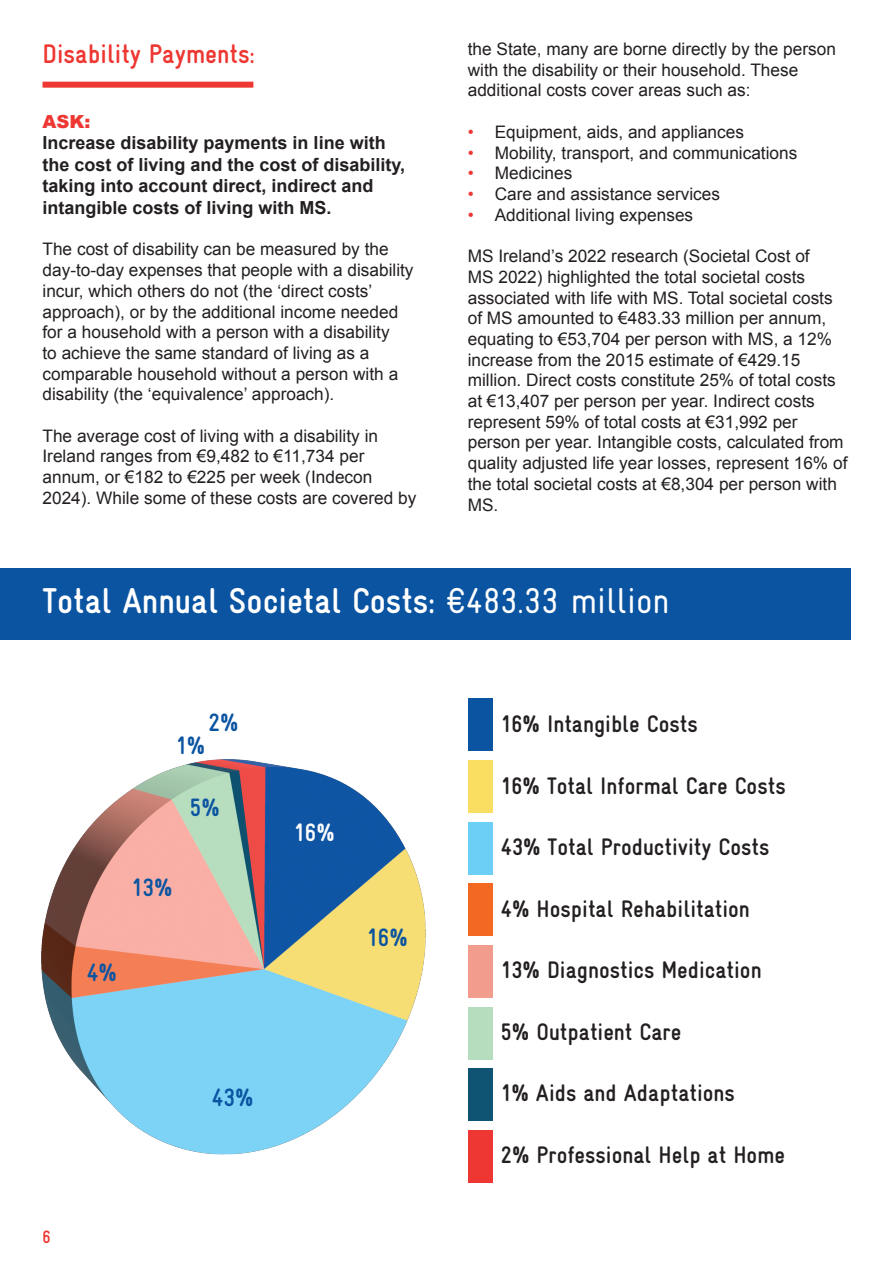
<style>
.page{position:relative;width:893px;height:1263px;background:#fff}
.page>*{position:absolute;margin:0;border:0;box-sizing:border-box;transform-origin:0 0}
.t1{font:700 36px "Gravur Condensed";color:#fff}
.t2{font:700 27px "Gravur Condensed";color:#ee3732}
.t3{font:700 25.2px "Gravur Condensed";color:#0a54a1}
.t4{font:700 25.2px "Gravur Condensed";color:#fff}
.t5{font:700 24px "Gravur Condensed";color:#231f20}
.t6{font:700 18px/21.6px "Arial";color:#231f20}
.t7{font:900 18px "Arial";color:#ee3732}
.t8{font:700 18px "Gravur Condensed";color:#ee3732}
.t9{font:17.25px/20.7px "Arial";color:#231f20}
.s1{color:#ee3732}
.s2{font-weight:400}
</style>
<div class="page">
<img style="left:41px;top:759px;width:385px;height:396px">
<div style="left:43px;top:82px;width:210px;height:6px;background:#ee3732"></div>
<div style="left:0;top:568px;width:850px;height:72px;background:#0a54a1"></div>
<div style="left:468px;top:698px;width:24px;height:53px;background:#0a54a1"></div>
<div style="left:468px;top:760px;width:24px;height:53px;background:#fade61"></div>
<div style="left:468px;top:822px;width:24px;height:53px;background:#6bcff6"></div>
<div style="left:468px;top:883px;width:24px;height:53px;background:#f36921"></div>
<div style="left:468px;top:945px;width:24px;height:53px;background:#f19c8c"></div>
<div style="left:468px;top:1007px;width:24px;height:52px;background:#b5ddbe"></div>
<div style="left:468px;top:1068px;width:24px;height:53px;background:#105473"></div>
<div style="left:468px;top:1130px;width:24px;height:53px;background:#ee3732"></div>
<h2 class="t2" style="left:43px;top:39px;width:214px">Disability Payments:</h2>
<p class="t7" style="left:43px;top:108px;width:49px">ASK:</p>
<p class="t6" style="left:43px;top:133px;width:364px">Increase disability payments in line with the cost of living and the cost of disability, taking into account direct, indirect and intangible costs of living with MS.</p>
<p class="t9" style="left:43px;top:239px;width:373px">The cost of disability can be measured by the day-to-day expenses that people with a disability incur, which others do not (the ‘direct costs’ approach), or by the additional income needed for a household with a person with a disability<br>to achieve the same standard of living as a comparable household without a person with a disability (the ‘equivalence’ approach).</p>
<p class="t9" style="left:43px;top:425px;width:375px">The average cost of living with a disability in Ireland ranges from €9,482 to €11,734 per annum, or €182 to €225 per week (Indecon 2024). While some of these costs are covered by</p>
<p class="t9" style="left:468px;top:39px;width:370px">the State, many are borne directly by the person with the disability or their household. These additional costs cover areas such as:</p>
<p class="t9" style="left:468px;top:122px;width:278px"><span class="s1">•</span> Equipment, aids, and appliances</p>
<p class="t9" style="left:468px;top:142px;width:331px"><span class="s1">•</span> Mobility, transport, and communications</p>
<p class="t9" style="left:468px;top:163px;width:106px"><span class="s1">•</span> Medicines</p>
<p class="t9" style="left:468px;top:184px;width:254px"><span class="s1">•</span> Care and assistance services</p>
<p class="t9" style="left:468px;top:204px;width:227px"><span class="s1">•</span> Additional living expenses</p>
<p class="t9" style="left:468px;top:246px;width:381px">MS Ireland’s 2022 research (Societal Cost of<br>MS 2022) highlighted the total societal costs associated with life with MS. Total societal costs of MS amounted to €483.33 million per annum, equating to €53,704 per person with MS, a 12% increase from the 2015 estimate of €429.15 million. Direct costs constitute 25% of total costs at €13,407 per person per year. Indirect costs represent 59% of total costs at €31,992 per person per year. Intangible costs, calculated from quality adjusted life year losses, represent 16% of the total societal costs at €8,304 per person with MS.</p>
<h1 class="t1" style="left:43px;top:581px;width:629px">Total Annual Societal Costs: <span class="s2">€483.33 million</span></h1>
<h3 class="t3" style="left:209px;top:709px;width:32px">2%</h3>
<h3 class="t3" style="left:176px;top:731px;width:31px">1%</h3>
<h3 class="t3" style="left:190px;top:793px;width:31px">5%</h3>
<h3 class="t3" style="left:131px;top:874px;width:43px">13%</h3>
<h3 class="t3" style="left:87px;top:958px;width:32px">4%</h3>
<h3 class="t3" style="left:212px;top:1083px;width:43px">43%</h3>
<h3 class="t4" style="left:294px;top:818px;width:43px">16%</h3>
<h3 class="t3" style="left:367px;top:924px;width:43px">16%</h3>
<p class="t8" style="left:43px;top:1227px;width:10px">6</p>
<h3 class="t5" style="left:501px;top:711px;width:198px">16% Intangible Costs</h3>
<h3 class="t5" style="left:501px;top:772px;width:286px">16% Total Informal Care Costs</h3>
<h3 class="t5" style="left:501px;top:834px;width:270px">43% Total Productivity Costs</h3>
<h3 class="t5" style="left:501px;top:895px;width:251px">4% Hospital Rehabilitation</h3>
<h3 class="t5" style="left:501px;top:957px;width:262px">13% Diagnostics Medication</h3>
<h3 class="t5" style="left:501px;top:1018px;width:182px">5% Outpatient Care</h3>
<h3 class="t5" style="left:501px;top:1080px;width:236px">1% Aids and Adaptations</h3>
<h3 class="t5" style="left:501px;top:1141px;width:285px">2% Professional Help at Home</h3>
</div>
